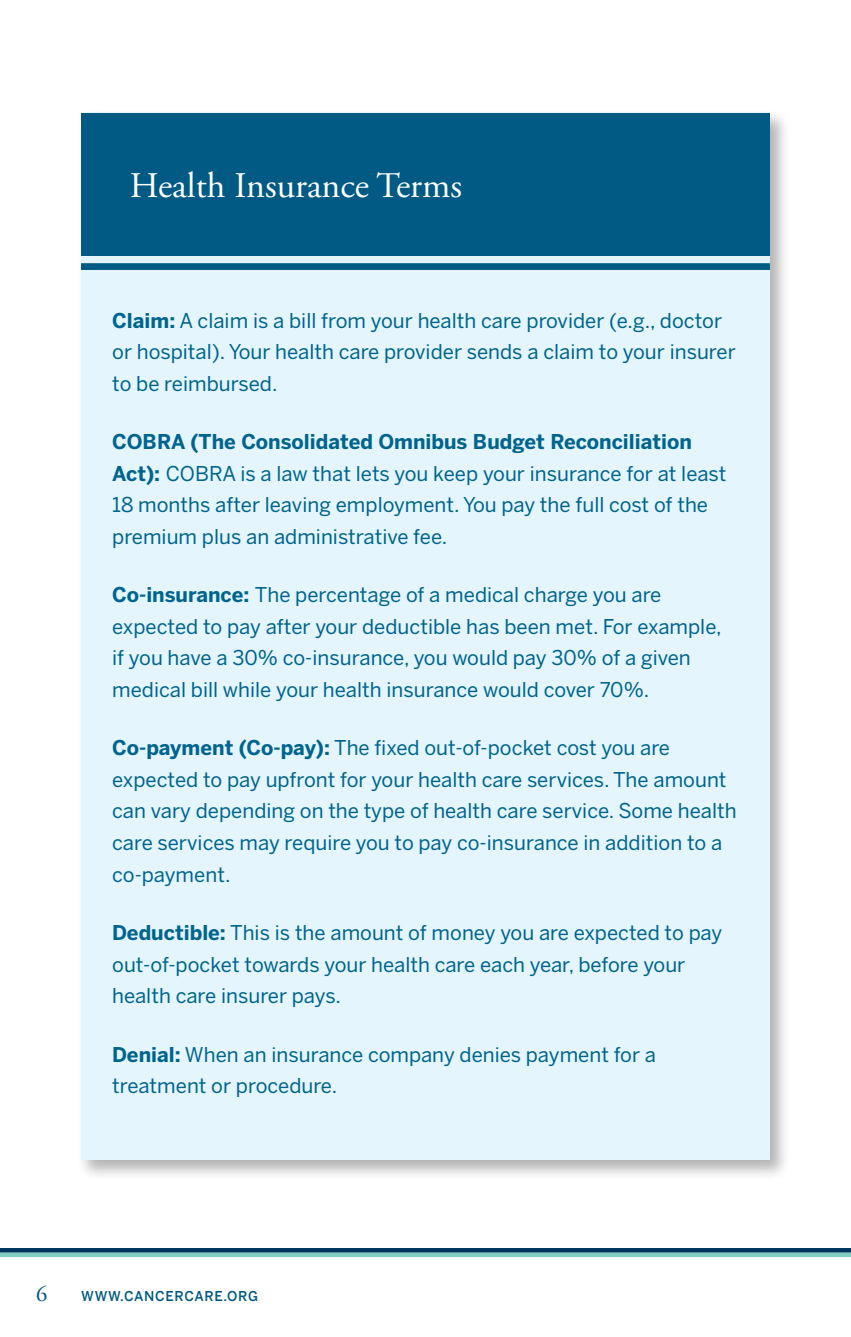
<style>
.page{position:relative;width:851px;height:1337px;background:#fff}
.page>*{position:absolute;margin:0;border:0;box-sizing:border-box;transform-origin:0 0}
.t1{font:36px "Adobe Garamond Pro";color:#fff}
.t2{font:22.5px "Adobe Garamond Pro";color:#005a84}
.t3{font:20.25px/31.5px "Benton Sans";color:#00648e}
.t4{font:500 13.5px "Benton Sans";letter-spacing:.05em;color:#005a84}
.s1{font-weight:700}
</style>
<div class="page">
<div style="left:0;top:1252px;width:850px;height:5px;background:#82cec1"></div>
<hr style="left:0;top:1248px;width:850px;height:4px;background:#00355f">
<div style="left:77px;top:108px;width:713px;height:1072px;background:#000;opacity:.3"></div>
<div style="left:81px;top:112px;width:689px;height:1048px;background:#e4f5fd"></div>
<div style="left:81px;top:112px;width:689px;height:142px;background:#005a84"></div>
<div style="left:81px;top:167px;width:689px;height:89px;background:#005a84"></div>
<div style="left:81px;top:263px;width:689px;height:7px;background:#005a84"></div>
<h1 class="t1" style="left:130px;top:163px;width:334px">Health Insurance Terms</h1>
<p class="t3" style="left:112px;top:304px;width:625px"><span class="s1">Claim:</span> A claim is a bill from your health care provider (e.g., doctor or hospital). Your health care provider sends a claim to your insurer to be reimbursed.</p>
<p class="t3" style="left:112px;top:426px;width:615px"><span class="s1">COBRA (The Consolidated Omnibus Budget Reconciliation Act):</span> COBRA is a law that lets you keep your insurance for at least 18 months after leaving employment. You pay the full cost of the premium plus an administrative fee.</p>
<p class="t3" style="left:112px;top:579px;width:611px"><span class="s1">Co-insurance:</span> The percentage of a medical charge you are expected to pay after your deductible has been met. For example, if you have a 30% co-insurance, you would pay 30% of a given medical bill while your health insurance would cover 70%.</p>
<p class="t3" style="left:112px;top:732px;width:626px"><span class="s1">Co-payment (Co-pay):</span> The fixed out-of-pocket cost you are expected to pay upfront for your health care services. The amount can vary depending on the type of health care service. Some health care services may require you to pay co-insurance in addition to a co-payment.</p>
<p class="t3" style="left:112px;top:916px;width:611px"><span class="s1">Deductible:</span> This is the amount of money you are expected to pay out-of-pocket towards your health care each year, before your health care insurer pays.</p>
<p class="t3" style="left:112px;top:1038px;width:545px"><span class="s1">Denial:</span> When an insurance company denies payment for a treatment or procedure.</p>
<p class="t2" style="left:36px;top:1280px;width:13px">6</p>
<p class="t4" style="left:81px;top:1287px;width:178px">WWW.CANCERCARE.ORG</p>
</div>
